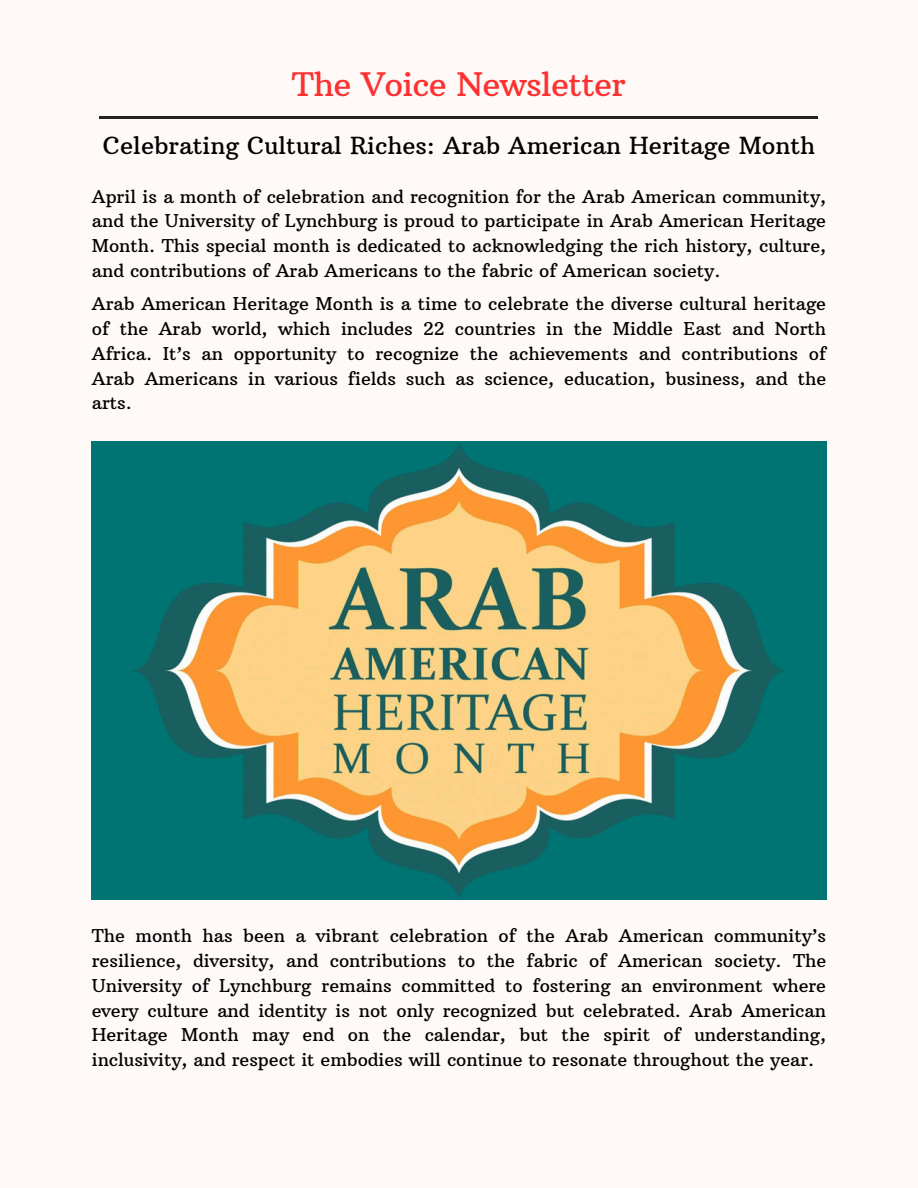
<style>
.page{position:relative;width:918px;height:1188px;background:#fffaf7}
.page>*{position:absolute;margin:0;border:0;box-sizing:border-box;transform-origin:0 0}
.t1{font:33px "Arbutus Slab";letter-spacing:-.02em;color:#ff3131}
.t2{font:24px "Arbutus Slab";color:#000}
.t3{font:18px/24.8px "Arbutus Slab";color:#000;text-align:justify}
</style>
<div class="page">
<hr style="left:99px;top:117px;width:719px;height:2px;background:#222">
<img style="left:92px;top:441px;width:734px;height:458px">
<h2 class="t1" style="left:292px;top:64px;width:335px">The Voice Newsletter</h2>
<p class="t2" style="left:103px;top:130px;width:714px">Celebrating Cultural Riches: Arab American Heritage Month</p>
<p class="t3" style="left:92px;top:184px;width:736px">April is a month of celebration and recognition for the Arab American community, and the University of Lynchburg is proud to participate in Arab American Heritage Month. This special month is dedicated to acknowledging the rich history, culture, and contributions of Arab Americans to the fabric of American society.</p>
<p class="t3" style="left:92px;top:292px;width:736px">Arab American Heritage Month is a time to celebrate the diverse cultural heritage of the Arab world, which includes 22 countries in the Middle East and North Africa. It’s an opportunity to recognize the achievements and contributions of Arab Americans in various fields such as science, education, business, and the arts.</p>
<p class="t3" style="left:92px;top:924px;width:736px">The month has been a vibrant celebration of the Arab American community’s resilience, diversity, and contributions to the fabric of American society. The University of Lynchburg remains committed to fostering an environment where every culture and identity is not only recognized but celebrated. Arab American Heritage Month may end on the calendar, but the spirit of understanding, inclusivity, and respect it embodies will continue to resonate throughout the year.</p>
</div>
